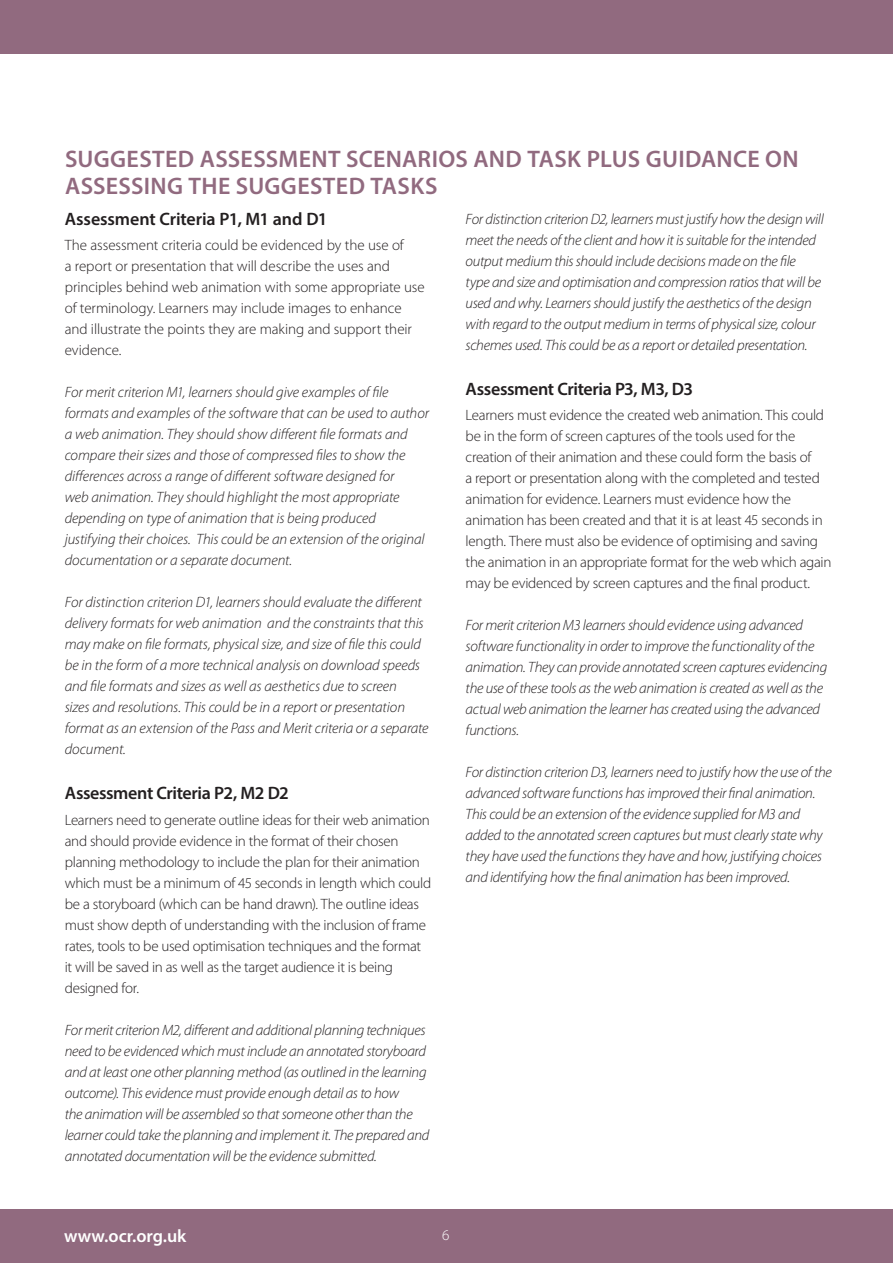
<style>
.page{position:relative;width:893px;height:1263px;background:#fff}
.page>*{position:absolute;margin:0;border:0;box-sizing:border-box;transform-origin:0 0}
.subhead{font:600 24px/27px "Myriad Pro";letter-spacing:.015em;color:#916a7f}
.body{font:600 18px "Myriad Pro";letter-spacing:-.02em;color:#231f20}
.t1{font:600 18px "Myriad Pro";color:#fff}
.body-2{font:italic 300 15px/21px "Myriad Pro";letter-spacing:-.02em;color:#231f20}
.body-3{font:300 15px/21px "Myriad Pro";letter-spacing:-.015em;color:#231f20}
.t2{font:300 15px "Myriad Pro";color:#fff}
</style>
<div class="page">
<div style="left:0;top:1209px;width:893px;height:54px;background:#916a7f"></div>
<div style="left:0;top:0;width:893px;height:54px;background:#916a7f"></div>
<p class="subhead" style="left:65px;top:145px;width:735px">SUGGESTED ASSESSMENT SCENARIOS AND TASK PLUS GUIDANCE ON<br>ASSESSING THE SUGGESTED TASKS</p>
<p class="body" style="left:65px;top:208px;width:264px">Assessment Criteria P1, M1 and D1</p>
<p class="body-3" style="left:65px;top:235px;width:361px">The assessment criteria could be evidenced by the use of<br>a report or presentation that will describe the uses and principles behind web animation with some appropriate use of terminology. Learners may include images to enhance and illustrate the points they are making and support their evidence.</p>
<p class="body-2" style="left:65px;top:382px;width:366px">For merit criterion M1, learners should give examples of file formats and examples of the software that can be used to author a web animation. They should show different file formats and compare their sizes and those of compressed files to show the differences across a range of different software designed for<br>web animation. They should highlight the most appropriate depending on type of animation that is being produced justifying their choices. This could be an extension of the original documentation or a separate document.</p>
<p class="body-2" style="left:65px;top:592px;width:365px">For distinction criterion D1, learners should evaluate the different delivery formats for web animation and the constraints that this may make on file formats, physical size, and size of file this could be in the form of a more technical analysis on download speeds and file formats and sizes as well as aesthetics due to screen<br>sizes and resolutions. This could be in a report or presentation format as an extension of the Pass and Merit criteria or a separate document.</p>
<p class="body" style="left:65px;top:782px;width:225px">Assessment Criteria P2, M2 D2</p>
<p class="body-3" style="left:65px;top:809px;width:368px">Learners need to generate outline ideas for their web animation and should provide evidence in the format of their chosen planning methodology to include the plan for their animation which must be a minimum of 45 seconds in length which could be a storyboard (which can be hand drawn). The outline ideas must show depth of understanding with the inclusion of frame rates, tools to be used optimisation techniques and the format it will be saved in as well as the target audience it is being designed for.</p>
<p class="body-2" style="left:65px;top:1019px;width:366px">For merit criterion M2, different and additional planning techniques need to be evidenced which must include an annotated storyboard and at least one other planning method (as outlined in the learning outcome). This evidence must provide enough detail as to how<br>the animation will be assembled so that someone other than the learner could take the planning and implement it. The prepared and annotated documentation will be the evidence submitted.</p>
<p class="body-2" style="left:466px;top:208px;width:360px">For distinction criterion D2, learners must justify how the design will meet the needs of the client and how it is suitable for the intended output medium this should include decisions made on the file type and size and optimisation and compression ratios that will be used and why. Learners should justify the aesthetics of the design with regard to the output medium in terms of physical size, colour schemes used. This could be as a report or detailed presentation.</p>
<p class="body" style="left:466px;top:377px;width:229px">Assessment Criteria P3, M3, D3</p>
<p class="body-3" style="left:466px;top:405px;width:367px">Learners must evidence the created web animation. This could be in the form of screen captures of the tools used for the creation of their animation and these could form the basis of<br>a report or presentation along with the completed and tested animation for evidence. Learners must evidence how the animation has been created and that it is at least 45 seconds in length. There must also be evidence of optimising and saving the animation in an appropriate format for the web which again may be evidenced by screen captures and the final product.</p>
<p class="body-2" style="left:466px;top:615px;width:363px">For merit criterion M3 learners should evidence using advanced software functionality in order to improve the functionality of the animation. They can provide annotated screen captures evidencing the use of these tools as the web animation is created as well as the actual web animation the learner has created using the advanced functions.</p>
<p class="body-2" style="left:466px;top:762px;width:368px">For distinction criterion D3, learners need to justify how the use of the advanced software functions has improved their final animation.<br>This could be an extension of the evidence supplied for M3 and added to the annotated screen captures but must clearly state why they have used the functions they have and how, justifying choices and identifying how the final animation has been improved.</p>
<p class="t1" style="left:64px;top:1225px;width:124px">www.ocr.org.uk</p>
<p class="t2" style="left:442px;top:1226px;width:9px">6</p>
</div>
